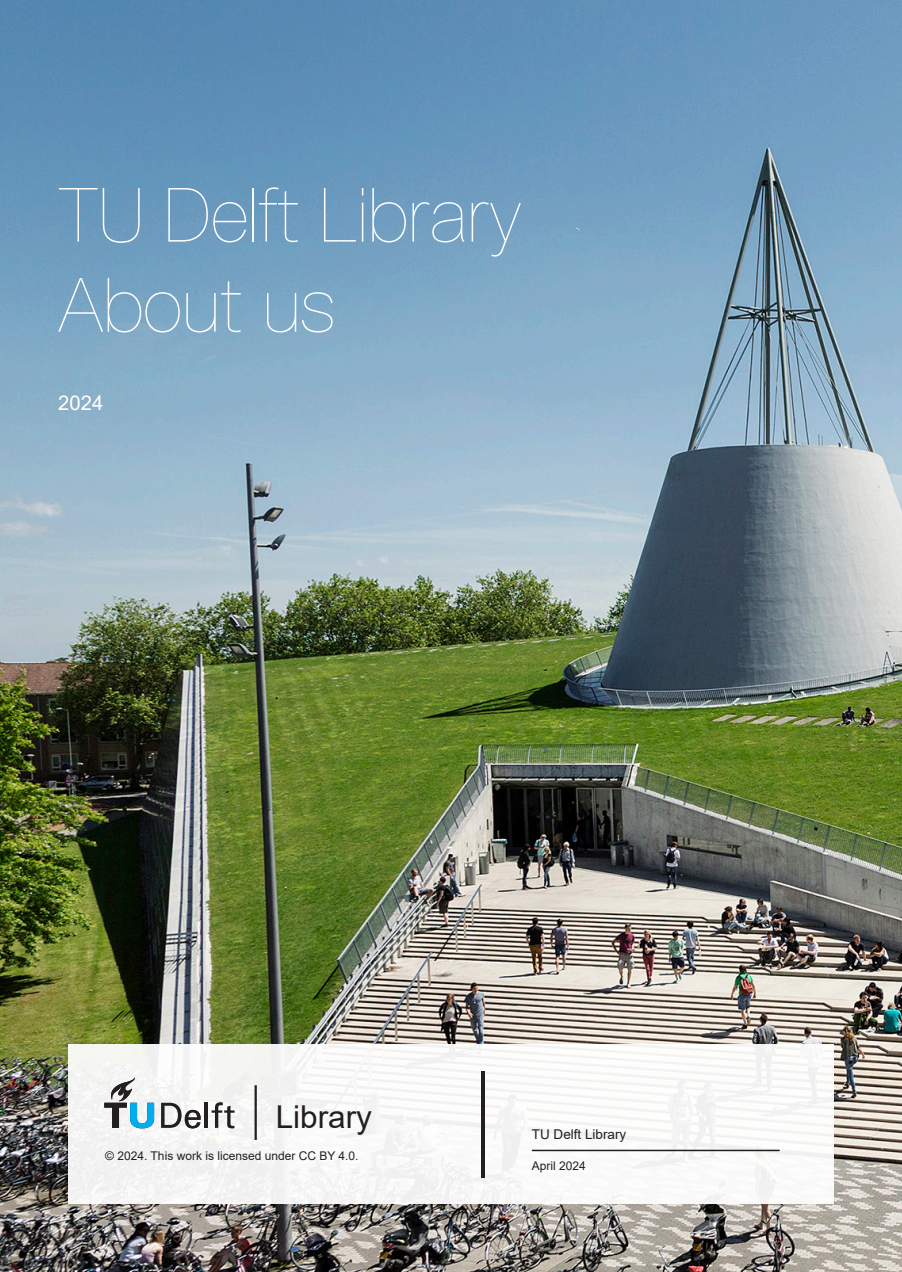
<style>
.page{position:relative;width:902px;height:1272px;background:#fff}
.page>*{position:absolute;margin:0;border:0;box-sizing:border-box;transform-origin:0 0}
.t1{font:200 75px "TU Delft";color:#fff}
.t2{font:31.5px "Arial";color:#231f20}
.t3{font:20.25px "Arial";color:#fff}
._9pt__Black__Left__12pt_lead{font:13.5px "Arial";color:#231f20}
._8pt__Black__Left__9_6pt_lead{font:12px "Arial";color:#231f20}
</style>
<div class="page">
<img style="left:0;top:0;width:901px;height:1271px">
<div style="left:68px;top:1044px;width:765px;height:159px;background:#f9f8f8"></div>
<hr style="left:531px;top:1149px;width:248px;height:2px;background:#231f20">
<svg style="left:481px;top:1071px;width:3px;height:106px"></svg>
<svg style="left:211px;top:1102px;width:23px;height:26px"></svg>
<hr style="left:254px;top:1085px;width:3px;height:54px;background:#231f20">
<svg style="left:104px;top:1077px;width:50px;height:51px"></svg>
<svg style="left:161px;top:1102px;width:39px;height:26px"></svg>
<hr style="left:204px;top:1102px;width:4px;height:25px;background:#231f20">
<p class="t1" style="left:58px;top:171px;width:464px">TU Delft Library</p>
<p class="t1" style="left:58px;top:261px;width:278px">About us</p>
<p class="t3" style="left:58px;top:389px;width:47px">2024</p>
<h2 class="t2" style="left:276px;top:1095px;width:98px">Library</h2>
<p class="_8pt__Black__Left__9_6pt_lead" style="left:105px;top:1147px;width:255px">© 2024. This work is licensed under CC BY 4.0.</p>
<p class="_9pt__Black__Left__12pt_lead" style="left:531px;top:1125px;width:96px">TU Delft Library</p>
<p class="_8pt__Black__Left__9_6pt_lead" style="left:531px;top:1157px;width:56px">April 2024</p>
</div>
